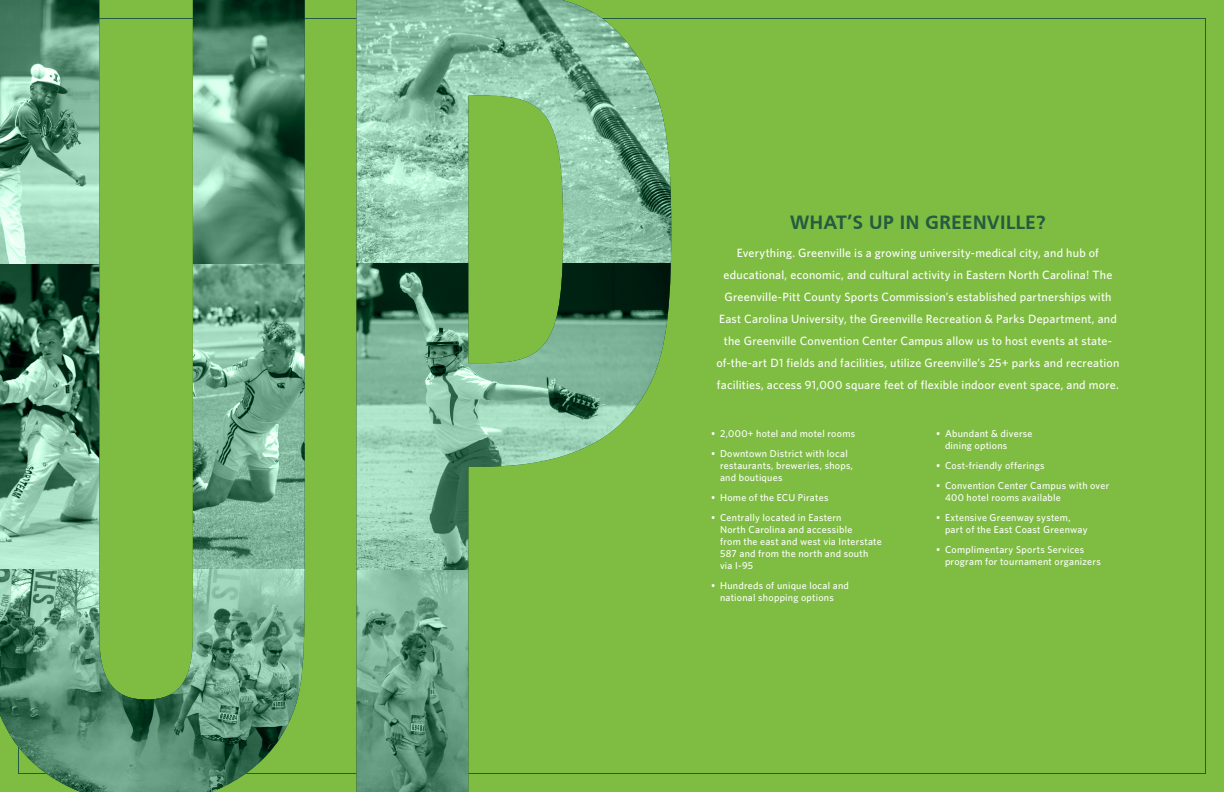
<style>
.page{position:relative;width:1224px;height:792px;background:#7fbd42}
.page>*{position:absolute;margin:0;border:0;box-sizing:border-box;transform-origin:0 0}
.t1{font:700 20px "Frutiger";color:#245b41}
.t2{font:500 12px/22px "Whitney";letter-spacing:.015em;color:#fff;text-align:center}
.t3{font:500 10px/12px "Whitney";letter-spacing:.025em;color:#fff}
</style>
<div class="page">
<img style="left:0;top:0;width:671px;height:569px">
<img style="left:0;top:569px;width:482px;height:223px">
<p class="t1" style="left:790px;top:210px;width:257px">WHAT’S UP IN GREENVILLE?</p>
<p class="t2" style="left:717px;top:241px;width:404px">Everything. Greenville is a growing university-medical city, and hub of educational, economic, and cultural activity in Eastern North Carolina! The Greenville-Pitt County Sports Commission’s established partnerships with East Carolina University, the Greenville Recreation &amp; Parks Department, and the Greenville Convention Center Campus allow us to host events at state&shy;of-the-art D1 fields and facilities, utilize Greenville’s 25+ parks and recreation facilities, access 91,000 square feet of flexible indoor event space, and more.</p>
<p class="t3" style="left:711px;top:428px;width:146px">• 2,000+ hotel and motel rooms</p>
<p class="t3" style="left:720px;top:448px;width:135px;text-indent:-9px">• Downtown District with local restaurants, breweries, shops, and boutiques</p>
<p class="t3" style="left:711px;top:492px;width:119px">• Home of the ECU Pirates</p>
<p class="t3" style="left:720px;top:512px;width:163px;text-indent:-9px">• Centrally located in Eastern<br>North Carolina and accessible<br>from the east and west via Interstate<br>587 and from the north and south via I-95</p>
<p class="t3" style="left:720px;top:580px;width:131px;text-indent:-9px">• Hundreds of unique local and national shopping options</p>
<p class="t3" style="left:945px;top:428px;width:89px;text-indent:-9px">• Abundant &amp; diverse dining options</p>
<p class="t3" style="left:936px;top:460px;width:110px">• Cost-friendly offerings</p>
<p class="t3" style="left:945px;top:480px;width:166px;text-indent:-9px">• Convention Center Campus with over<br>400 hotel rooms available</p>
<p class="t3" style="left:945px;top:512px;width:144px;text-indent:-9px">• Extensive Greenway system, part of the East Coast Greenway</p>
<p class="t3" style="left:945px;top:544px;width:157px;text-indent:-9px">• Complimentary Sports Services program for tournament organizers</p>
</div>
